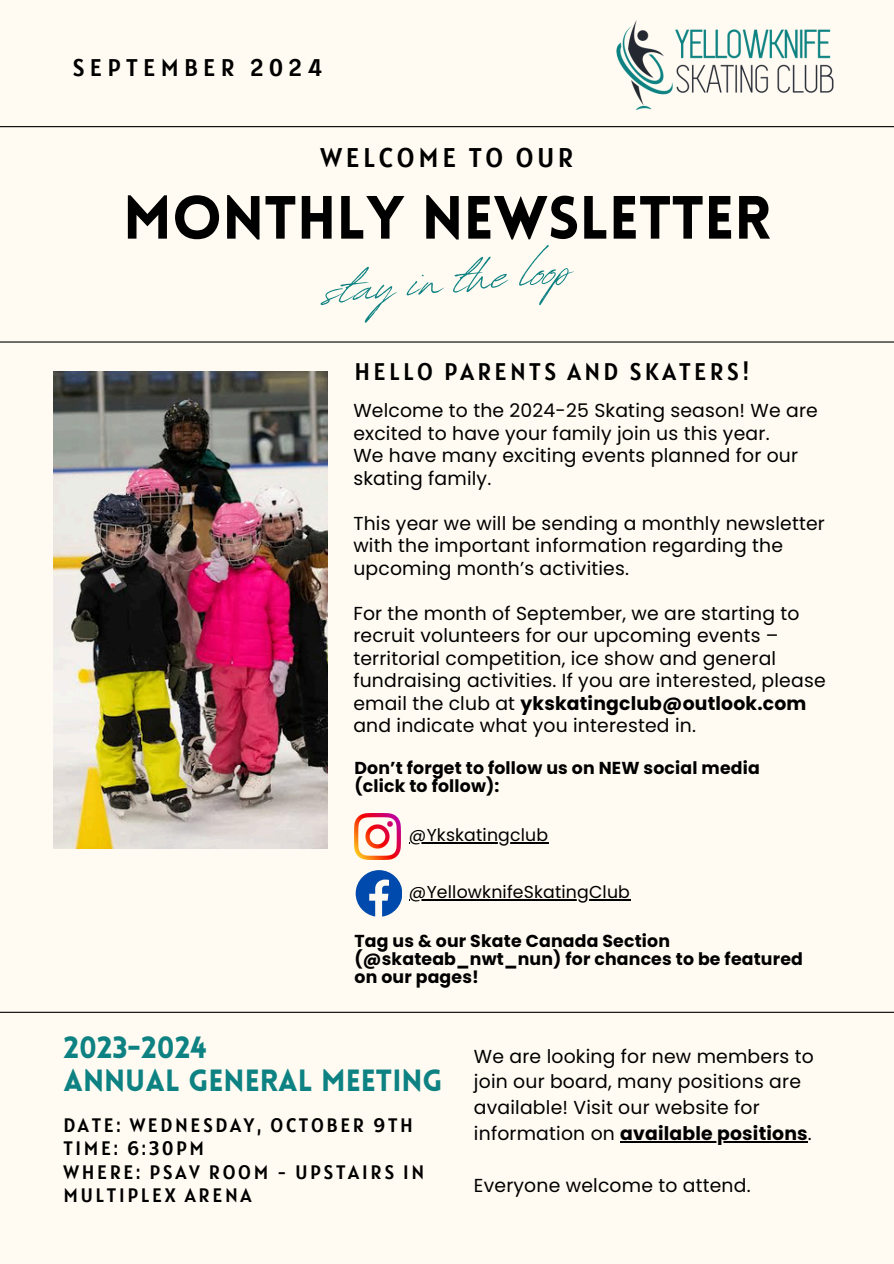
<style>
.page{position:relative;width:894px;height:1264px;background:#fff}
.page>*{position:absolute;margin:0;border:0;box-sizing:border-box;transform-origin:0 0}
.t1{font:75.45px "Revive 80 Signature";color:#0e8282}
.t2{font:900 59.7px "Lovelo";color:#000}
.t3{font:900 30px/32.7px "Lovelo";color:#0e8282}
.t4{font:26.85px "Alatsi";letter-spacing:.14em;color:#000}
.t5{font:24px "Alatsi";letter-spacing:.225em;color:#000}
.t6{font:23.85px "Alatsi";letter-spacing:.14em;color:#000}
.t7{font:19.35px/23.7px "Alatsi";letter-spacing:.14em;color:#000}
.t8{font:18.75px/22.5px "Poppins";letter-spacing:.01em;color:#000}
.t9{font:700 17.25px/18px "Poppins";letter-spacing:.01em;color:#000}
.t10{font:17.25px "Poppins";letter-spacing:.01em;color:#000}
.s1{font-weight:700}
</style>
<div class="page">
<div style="left:0;top:0;width:893px;height:1263px;background:#fffbf2"></div>
<hr style="left:0;top:341px;width:893px;height:1px;background:#000">
<hr style="left:0;top:1011px;width:893px;height:1px;background:#000">
<hr style="left:0;top:126px;width:893px;height:1px;background:#000">
<img style="left:54px;top:372px;width:273px;height:476px">
<img style="left:616px;top:20px;width:218px;height:91px">
<hr style="left:620px;top:1141px;width:187px;height:1px;background:#000">
<img style="left:354px;top:813px;width:46px;height:46px">
<svg style="left:355px;top:870px;width:46px;height:46px"></svg>
<hr style="left:409px;top:842px;width:139px;height:1px;background:#000">
<hr style="left:409px;top:899px;width:221px;height:1px;background:#000">
<h2 class="t5" style="left:72px;top:52px;width:251px">SEPTEMBER 2024</h2>
<p class="t4" style="left:320px;top:140px;width:254px">WELCOME TO OUR</p>
<h4 class="t2" style="left:123px;top:194px;width:649px">MONTHLY NEWSLETTER</h4>
<p class="t1" style="left:319px;top:232px;width:248px;rotate:-5deg">stay in the loop</p>
<p class="t6" style="left:354px;top:356px;width:397px">HELLO PARENTS AND SKATERS!</p>
<h5 class="t8" style="left:353px;top:399px;width:466px">Welcome to the 2024-25 Skating season! We are excited to have your family join us this year.</h5>
<p class="t8" style="left:353px;top:444px;width:446px">We have many exciting events planned for our skating family.</p>
<p class="t8" style="left:353px;top:512px;width:473px">This year we will be sending a monthly newsletter with the important information regarding the</p>
<p class="t8" style="left:353px;top:557px;width:277px">upcoming month’s activities.</p>
<p class="t8" style="left:353px;top:602px;width:447px">For the month of September, we are starting to recruit volunteers for our upcoming events –</p>
<p class="t8" style="left:353px;top:647px;width:473px">territorial competition, ice show and general fundraising activities. If you are interested, please</p>
<p class="t8" style="left:353px;top:692px;width:454px">email the club at <span class="s1">ykskatingclub@outlook.com </span>and indicate what you interested in.</p>
<p class="t9" style="left:354px;top:759px;width:406px">Don’t forget to follow us on NEW social media</p>
<p class="t9" style="left:354px;top:777px;width:146px">(click to follow):</p>
<p class="t10" style="left:409px;top:823px;width:141px">@Ykskatingclub</p>
<h3 class="t10" style="left:409px;top:880px;width:222px">@YellowknifeSkatingClub</h3>
<p class="t9" style="left:354px;top:931px;width:450px">Tag us &amp; our Skate Canada Section (@skateab_nwt_nun) for chances to be featured</p>
<p class="t9" style="left:354px;top:967px;width:126px">on our pages!</p>
<p class="t3" style="left:63px;top:1034px;width:381px">2023-2024<br>ANNUAL GENERAL MEETING</p>
<p class="t7" style="left:63px;top:1112px;width:362px">DATE: WEDNESDAY, OCTOBER 9TH<br>TIME: 6:30PM<br>WHERE: PSAV ROOM - UPSTAIRS IN<br>MULTIPLEX ARENA</p>
<p class="t8" style="left:474px;top:1043px;width:341px;line-height:25.8px">We are looking for new members to join our board, many positions are available! Visit our website for information on <span class="s1">available positions</span>.</p>
<p class="t8" style="left:474px;top:1174px;width:278px">Everyone welcome to attend.</p>
</div>
